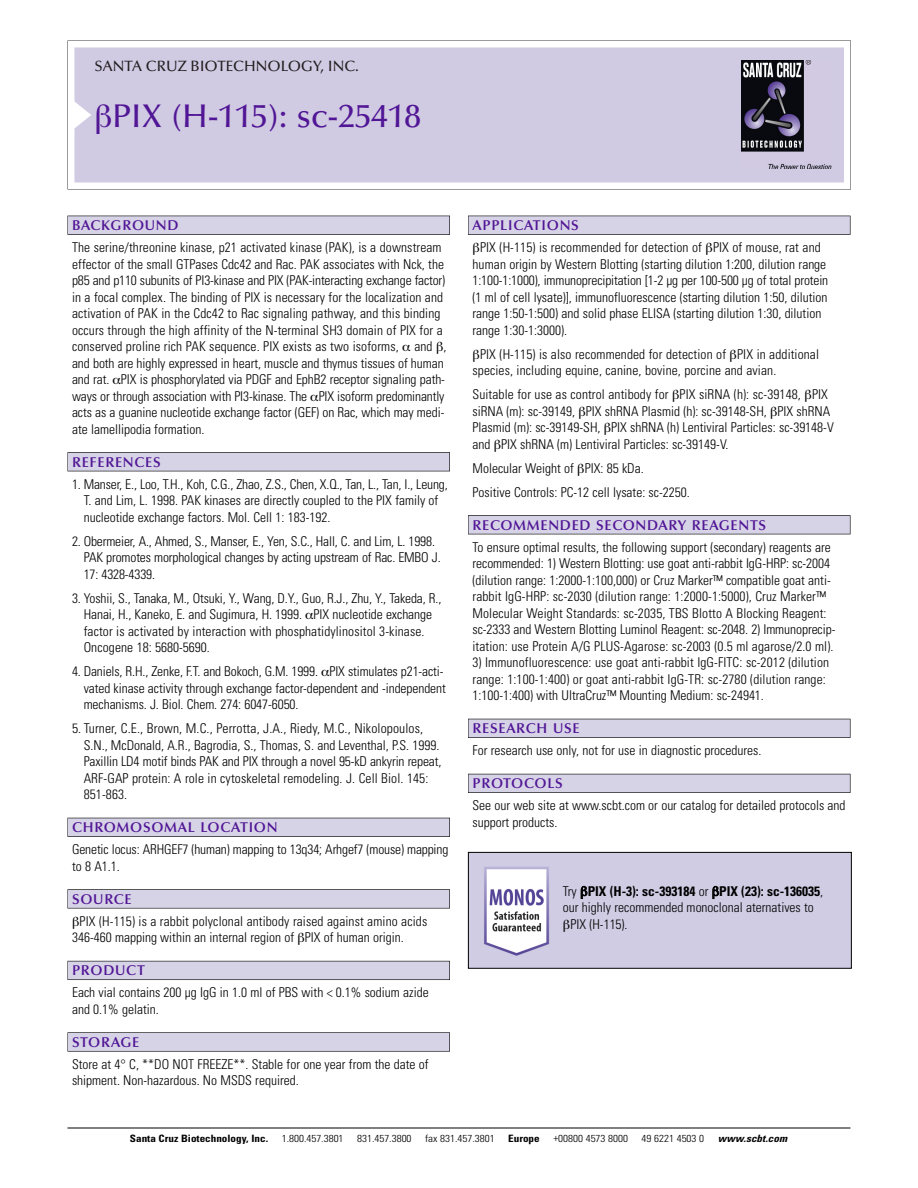
<style>
.page{position:relative;width:918px;height:1188px;background:#fff}
.page>*{position:absolute;margin:0;border:0;box-sizing:border-box;transform-origin:0 0}
.t1{font:500 33px "Optima";color:#511695}
.t2{font:500 15px "Optima";color:#231f20}
.t3{font:600 14.25px "Optima";letter-spacing:.05em;color:#511695}
.t4{font:300 condensed 13.5px/16.5px "Univers";color:#000}
.t5{font:700 condensed 13.5px "Univers";color:#000}
.t6{font:300 condensed 10.2px "Univers";color:#000;scale:1.1 1}
.t7{font:700 condensed 10.2px "Univers";color:#000;scale:1.1 1}
.t8{font:italic 700 condensed 10.2px "Univers";letter-spacing:.005em;color:#000;scale:1.1 1}
.s1{font-weight:300}
</style>
<div class="page">
<svg style="left:68px;top:40px;width:783px;height:149px"></svg>
<div style="left:74px;top:47px;width:770px;height:135px;background:#d1cae3"></div>
<img style="left:741px;top:60px;width:90px;height:108px">
<div style="left:68px;top:216px;width:382px;height:19px;background:#525155"></div>
<div style="left:68px;top:216px;width:381px;height:18px;background:#d7d3e7"></div>
<div style="left:68px;top:452px;width:382px;height:19px;background:#525155"></div>
<div style="left:68px;top:453px;width:381px;height:18px;background:#d7d3e7"></div>
<div style="left:68px;top:818px;width:382px;height:19px;background:#525158"></div>
<div style="left:68px;top:818px;width:381px;height:18px;background:#d7d3e7"></div>
<div style="left:68px;top:889px;width:382px;height:19px;background:#575759"></div>
<div style="left:68px;top:890px;width:381px;height:18px;background:#d7d3e7"></div>
<div style="left:68px;top:961px;width:382px;height:19px;background:#5b5a62"></div>
<div style="left:68px;top:961px;width:381px;height:18px;background:#d7d3e7"></div>
<div style="left:68px;top:1032px;width:382px;height:20px;background:#626263"></div>
<div style="left:68px;top:1033px;width:381px;height:18px;background:#d7d3e7"></div>
<div style="left:468px;top:216px;width:382px;height:19px;background:#525155"></div>
<div style="left:468px;top:216px;width:382px;height:18px;background:#d7d3e7"></div>
<div style="left:468px;top:515px;width:382px;height:19px;background:#525155"></div>
<div style="left:468px;top:516px;width:382px;height:18px;background:#d7d3e7"></div>
<div style="left:468px;top:719px;width:382px;height:19px;background:#525158"></div>
<div style="left:468px;top:719px;width:382px;height:18px;background:#d7d3e7"></div>
<div style="left:468px;top:774px;width:382px;height:19px;background:#54535a"></div>
<div style="left:468px;top:774px;width:382px;height:18px;background:#d7d3e7"></div>
<hr style="left:68px;top:1128px;width:782px;height:1px;background:#000">
<img style="left:470px;top:854px;width:380px;height:113px">
<div style="left:468px;top:852px;width:384px;height:117px;border:1px solid #000"></div>
<svg style="left:97px;top:105px;width:14px;height:29px"></svg>
<svg style="left:581px;top:886px;width:6px;height:13px"></svg>
<svg style="left:713px;top:886px;width:6px;height:13px"></svg>
<svg style="left:564px;top:920px;width:6px;height:12px"></svg>
<p class="t2" style="left:94px;top:61px;width:266px">SANTA CRUZ BIOTECHNOLOGY, INC.</p>
<h1 class="t1" style="left:113px;top:103px;width:310px">PIX (H-115): sc-25418</h1>
<p class="t3" style="left:72px;top:219px;width:108px">BACKGROUND</p>
<p class="t4" style="left:72px;top:240px;width:376px">The serine/threonine kinase, p21 activated kinase (PAK), is a downstream effector of the small GTPases Cdc42 and Rac. PAK associates with Nck, the p85 and p110 subunits of PI3-kinase and PIX (PAK-interacting exchange factor) in a focal complex. The binding of PIX is necessary for the localization and activation of PAK in the Cdc42 to Rac signaling pathway, and this binding occurs through the high affinity of the N-terminal SH3 domain of PIX for a conserved proline rich PAK sequence. PIX exists as two isoforms, and , and both are highly expressed in heart, muscle and thymus tissues of human and rat. PIX is phosphorylated via PDGF and EphB2 receptor signaling path&shy;ways or through association with PI3-kinase. The PIX isoform predominantly acts as a guanine nucleotide exchange factor (GEF) on Rac, which may medi&shy;ate lamellipodia formation.</p>
<p class="t3" style="left:72px;top:456px;width:90px">REFERENCES</p>
<p class="t4" style="left:84px;top:477px;width:366px;text-indent:-12px">1. Manser, E., Loo, T.H., Koh, C.G., Zhao, Z.S., Chen, X.Q., Tan, L., Tan, I., Leung,<br>T. and Lim, L. 1998. PAK kinases are directly coupled to the PIX family of nucleotide exchange factors. Mol. Cell 1: 183-192.</p>
<p class="t4" style="left:84px;top:534px;width:359px;text-indent:-12px">2. Obermeier, A., Ahmed, S., Manser, E., Yen, S.C., Hall, C. and Lim, L. 1998.<br>PAK promotes morphological changes by acting upstream of Rac. EMBO J.<br>17: 4328-4339.</p>
<p class="t4" style="left:84px;top:591px;width:359px;text-indent:-12px">3. Yoshii, S., Tanaka, M., Otsuki, Y., Wang, D.Y., Guo, R.J., Zhu, Y., Takeda, R., Hanai, H., Kaneko, E. and Sugimura, H. 1999. PIX nucleotide exchange factor is activated by interaction with phosphatidylinositol 3-kinase.<br>Oncogene 18: 5680-5690.</p>
<p class="t4" style="left:84px;top:664px;width:364px;text-indent:-12px">4. Daniels, R.H., Zenke, F.T. and Bokoch, G.M. 1999. PIX stimulates p21-acti&shy;vated kinase activity through exchange factor-dependent and -independent mechanisms. J. Biol. Chem. 274: 6047-6050.</p>
<p class="t4" style="left:84px;top:721px;width:359px;text-indent:-12px">5. Turner, C.E., Brown, M.C., Perrotta, J.A., Riedy, M.C., Nikolopoulos, S.N., McDonald, A.R., Bagrodia, S., Thomas, S. and Leventhal, P.S. 1999.<br>Paxillin LD4 motif binds PAK and PIX through a novel 95-kD ankyrin repeat, ARF-GAP protein: A role in cytoskeletal remodeling. J. Cell Biol. 145:<br>851-863.</p>
<p class="t3" style="left:72px;top:822px;width:207px">CHROMOSOMAL LOCATION</p>
<p class="t4" style="left:72px;top:842px;width:378px">Genetic locus: ARHGEF7 (human) mapping to 13q34; Arhgef7 (mouse) mapping to 8 A1.1.</p>
<p class="t3" style="left:72px;top:893px;width:61px">SOURCE</p>
<p class="t4" style="left:72px;top:914px;width:357px;text-indent:8px">PIX (H-115) is a rabbit polyclonal antibody raised against amino acids<br>346-460 mapping within an internal region of PIX of human origin.</p>
<p class="t3" style="left:72px;top:965px;width:74px">PRODUCT</p>
<p class="t4" style="left:72px;top:985px;width:358px">Each vial contains 200 µg IgG in 1.0 ml of PBS with &lt; 0.1% sodium azide and 0.1% gelatin.</p>
<p class="t3" style="left:72px;top:1036px;width:69px">STORAGE</p>
<p class="t4" style="left:72px;top:1057px;width:358px">Store at 4° C, **DO NOT FREEZE**. Stable for one year from the date of shipment. Non-hazardous. No MSDS required.</p>
<p class="t3" style="left:473px;top:219px;width:108px">APPLICATIONS</p>
<p class="t4" style="left:473px;top:240px;width:357px;text-indent:8px">PIX (H-115) is recommended for detection of PIX of mouse, rat and human origin by Western Blotting (starting dilution 1:200, dilution range 1:100-1:1000), immunoprecipitation [1-2 µg per 100-500 µg of total protein (1 ml of cell lysate)], immunofluorescence (starting dilution 1:50, dilution range 1:50-1:500) and solid phase ELISA (starting dilution 1:30, dilution range 1:30-1:3000).</p>
<p class="t4" style="left:473px;top:347px;width:348px;text-indent:8px">PIX (H-115) is also recommended for detection of PIX in additional species, including equine, canine, bovine, porcine and avian.</p>
<p class="t4" style="left:473px;top:387px;width:363px">Suitable for use as control antibody for PIX siRNA (h): sc-39148, PIX siRNA (m): sc-39149, PIX shRNA Plasmid (h): sc-39148-SH, PIX shRNA Plasmid (m): sc-39149-SH, PIX shRNA (h) Lentiviral Particles: sc-39148-V and PIX shRNA (m) Lentiviral Particles: sc-39149-V.</p>
<p class="t4" style="left:473px;top:457px;width:219px;line-height:24px">Molecular Weight of PIX: 85 kDa.<br>Positive Controls: PC-12 cell lysate: sc-2250.</p>
<p class="t3" style="left:473px;top:519px;width:295px">RECOMMENDED SECONDARY REAGENTS</p>
<p class="t4" style="left:473px;top:540px;width:364px">To ensure optimal results, the following support (secondary) reagents are recommended: 1) Western Blotting: use goat anti-rabbit IgG-HRP: sc-2004 (dilution range: 1:2000-1:100,000) or Cruz Marker™ compatible goat anti&shy;rabbit IgG-HRP: sc-2030 (dilution range: 1:2000-1:5000), Cruz Marker™ Molecular Weight Standards: sc-2035, TBS Blotto A Blocking Reagent: sc-2333 and Western Blotting Luminol Reagent: sc-2048. 2) Immunoprecip&shy;itation: use Protein A/G PLUS-Agarose: sc-2003 (0.5 ml agarose/2.0 ml).</p>
<p class="t4" style="left:473px;top:655px;width:358px">3) Immunofluorescence: use goat anti-rabbit IgG-FITC: sc-2012 (dilution range: 1:100-1:400) or goat anti-rabbit IgG-TR: sc-2780 (dilution range:<br>1:100-1:400) with UltraCruz™ Mounting Medium: sc-24941.</p>
<p class="t3" style="left:473px;top:723px;width:109px">RESEARCH USE</p>
<p class="t4" style="left:473px;top:743px;width:290px">For research use only, not for use in diagnostic procedures.</p>
<p class="t3" style="left:473px;top:778px;width:92px">PROTOCOLS</p>
<p class="t4" style="left:473px;top:798px;width:375px">See our web site at www.scbt.com or our catalog for detailed protocols and support products.</p>
<p class="t5" style="left:563px;top:886px;width:262px"><span class="s1">Try</span> PIX (H-3): sc-393184 <span class="s1">or</span> PIX (23): sc-136035<span class="s1">,</span></p>
<p class="t4" style="left:563px;top:901px;width:253px">our highly recommended monoclonal aternatives to</p>
<p class="t4" style="left:570px;top:917px;width:59px">PIX (H-115).</p>
<p class="t7" style="left:130px;top:1135px;width:127px">Santa Cruz Biotechnology, Inc.</p>
<p class="t6" style="left:282px;top:1135px;width:58px">1.800.457.3801</p>
<p class="t6" style="left:357px;top:1135px;width:51px">831.457.3800</p>
<p class="t6" style="left:425px;top:1135px;width:65px">fax 831.457.3801</p>
<p class="t7" style="left:508px;top:1135px;width:30px">Europe</p>
<p class="t6" style="left:553px;top:1135px;width:69px">+00800 4573 8000</p>
<p class="t6" style="left:642px;top:1135px;width:58px">49 6221 4503 0</p>
<p class="t8" style="left:718px;top:1135px;width:64px">www.scbt.com</p>
</div>
